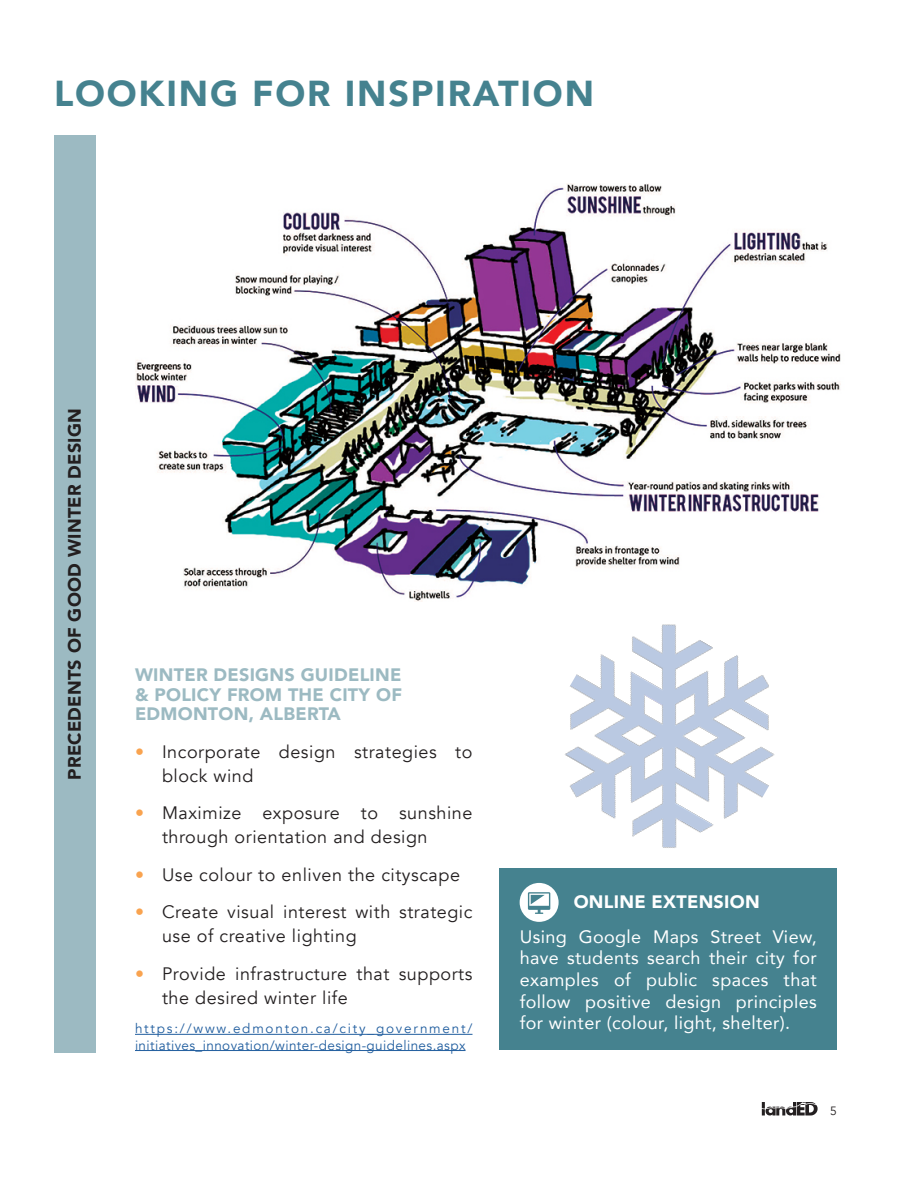
<style>
.page{position:relative;width:918px;height:1188px;background:#fff}
.page>*{position:absolute;margin:0;border:0;box-sizing:border-box;transform-origin:0 0}
.heading_1{font:900 36px "Avenir";letter-spacing:.05em;color:#45828f}
.t1{font:18px/24px "Avenir";letter-spacing:.03em;color:#231f20}
.body_text{font:18px/21.6px "Avenir";letter-spacing:.02em;color:#fff;text-align:justify}
.body_text-2{font:900 18px/19.5px "Avenir";letter-spacing:.015em;color:#9cbac2;text-align:justify}
.heading_3_-_black{font:900 18px "Avenir";letter-spacing:.015em;color:#231f20}
.heading_3_-_white_in{font:900 18px "Avenir";letter-spacing:.015em;color:#fff}
.body_text-3{font:13.5px/16.2px "Avenir";letter-spacing:.03em;color:#215e9f}
.t2{font:12px "Avenir";color:#231f20}
.s1{color:#f9a34f}
</style>
<div class="page">
<svg style="left:762px;top:1102px;width:56px;height:13px"></svg>
<div style="left:500px;top:868px;width:337px;height:182px;background:#45828f"></div>
<div style="left:54px;top:135px;width:41px;height:918px;background:#9cbac2"></div>
<img style="left:135px;top:183px;width:706px;height:419px">
<hr style="left:135px;top:1034px;width:337px;height:1px;background:#215e9f">
<hr style="left:135px;top:1050px;width:331px;height:1px;background:#215e9f">
<svg style="left:520px;top:883px;width:39px;height:39px"></svg>
<img style="left:520px;top:591px;width:298px;height:292px">
<p class="heading_1" style="left:54px;top:63px;width:542px">LOOKING FOR INSPIRATION</p>
<p class="heading_3_-_black" style="left:59px;top:780px;width:373px;rotate:-90deg">PRECEDENTS OF GOOD WINTER DESIGN</p>
<p class="body_text-2" style="left:135px;top:665px;width:269px">WINTER DESIGNS GUIDELINE &amp; POLICY FROM THE CITY OF EDMONTON, ALBERTA</p>
<p class="t1" style="left:162px;top:740px;width:312px;text-indent:-27px"><span class="s1">•</span> Incorporate design strategies to block wind</p>
<p class="t1" style="left:162px;top:801px;width:312px;text-indent:-27px"><span class="s1">•</span> Maximize exposure to sunshine through orientation and design</p>
<p class="t1" style="left:135px;top:863px;width:327px"><span class="s1">•</span> Use colour to enliven the cityscape</p>
<p class="t1" style="left:162px;top:900px;width:312px;text-indent:-27px"><span class="s1">•</span> Create visual interest with strategic use of creative lighting</p>
<p class="t1" style="left:162px;top:962px;width:312px;text-indent:-27px"><span class="s1">•</span> Provide infrastructure that supports the desired winter life</p>
<p class="body_text-3" style="left:135px;top:1021px;width:339px">https://www.edmonton.ca/city_government/ initiatives_innovation/winter-design-guidelines.aspx</p>
<p class="heading_3_-_white_in" style="left:574px;top:886px;width:188px">ONLINE EXTENSION</p>
<p class="body_text" style="left:520px;top:925px;width:299px">Using Google Maps Street View, have students search their city for examples of public spaces that follow positive design principles for winter (colour, light, shelter).</p>
<p class="t2" style="left:830px;top:1104px;width:8px">5</p>
</div>
